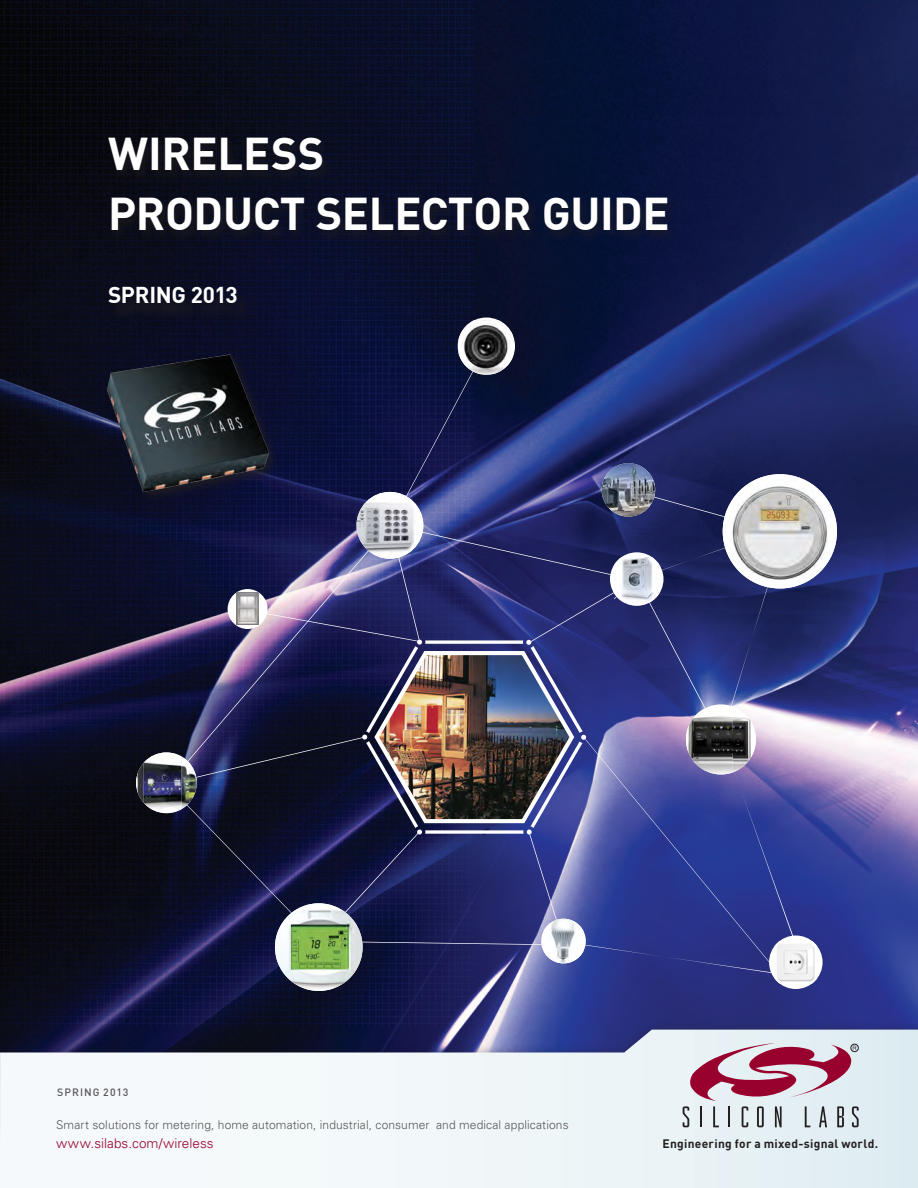
<style>
.page{position:relative;width:918px;height:1188px;background:#fff}
.page>*{position:absolute;margin:0;border:0;box-sizing:border-box;transform-origin:0 0}
._09_Section_Head{font:700 45px "DIN";letter-spacing:-.005em;color:#fff}
._09_Head_Lead-In{font:700 22.5px "DIN";letter-spacing:-.015em;color:#fff}
.Intro_Section_Overvi{font:300 13.5px "Univers LT Std";letter-spacing:.005em;color:#98012d}
.Intro_Section_Overvi-2{font:300 12px "Univers LT Std";letter-spacing:.01em;color:#575659}
.head_main{font:700 12px "DIN";letter-spacing:.025em;color:#231f20}
.directory_content{font:500 10.5px "DIN";letter-spacing:.095em;color:#575659}
</style>
<div class="page">
<img style="left:0;top:0;width:918px;height:1021px">
<img style="left:144px;top:752px;width:24px;height:61px">
<img style="left:136px;top:763px;width:8px;height:40px">
<img style="left:723px;top:474px;width:114px;height:114px;border-radius:57px">
<div style="left:769px;top:936px;width:54px;height:53px;background:#fff;border-radius:50%"></div>
<img style="left:774px;top:941px;width:43px;height:43px">
<img style="left:291px;top:974px;width:56px;height:17px">
<img style="left:283px;top:974px;width:8px;height:7px">
<img style="left:347px;top:974px;width:8px;height:7px">
<img style="left:459px;top:320px;width:54px;height:26px">
<img style="left:168px;top:346px;width:634px;height:628px">
<div style="left:0;top:1021px;width:918px;height:167px;background:#231f20;opacity:.3"></div>
<svg style="left:0;top:1030px;width:918px;height:158px"></svg>
<svg style="left:681px;top:1043px;width:178px;height:89px;background:#c9aebb"></svg>
<div style="left:109px;top:291px;width:143px;height:33px;background:#0d1021"></div>
<div style="left:105px;top:136px;width:573px;height:107px;background:#231f20;opacity:.6"></div>
<div style="left:105px;top:352px;width:175px;height:152px;background:#231f20;opacity:.75"></div>
<img style="left:102px;top:350px;width:175px;height:149px">
<p class="_09_Section_Head" style="left:108px;top:124px;width:218px">WIRELESS</p>
<p class="_09_Section_Head" style="left:108px;top:184px;width:563px">PRODUCT SELECTOR GUIDE</p>
<p class="_09_Head_Lead-In" style="left:108px;top:280px;width:131px">SPRING 2013</p>
<p class="directory_content" style="left:57px;top:1086px;width:73px">SPRING 2013</p>
<p class="Intro_Section_Overvi-2" style="left:56px;top:1117px;width:514px">Smart solutions for metering, home automation, industrial, consumer and medical applications</p>
<p class="Intro_Section_Overvi" style="left:56px;top:1135px;width:159px">www.silabs.com/wireless</p>
<p class="head_main" style="left:663px;top:1136px;width:217px">Engineering for a mixed-signal world.</p>
<p class="head_main" style="left:662px;top:1140px;width:217px">Engineering for a mixed-signal world.</p>
</div>
